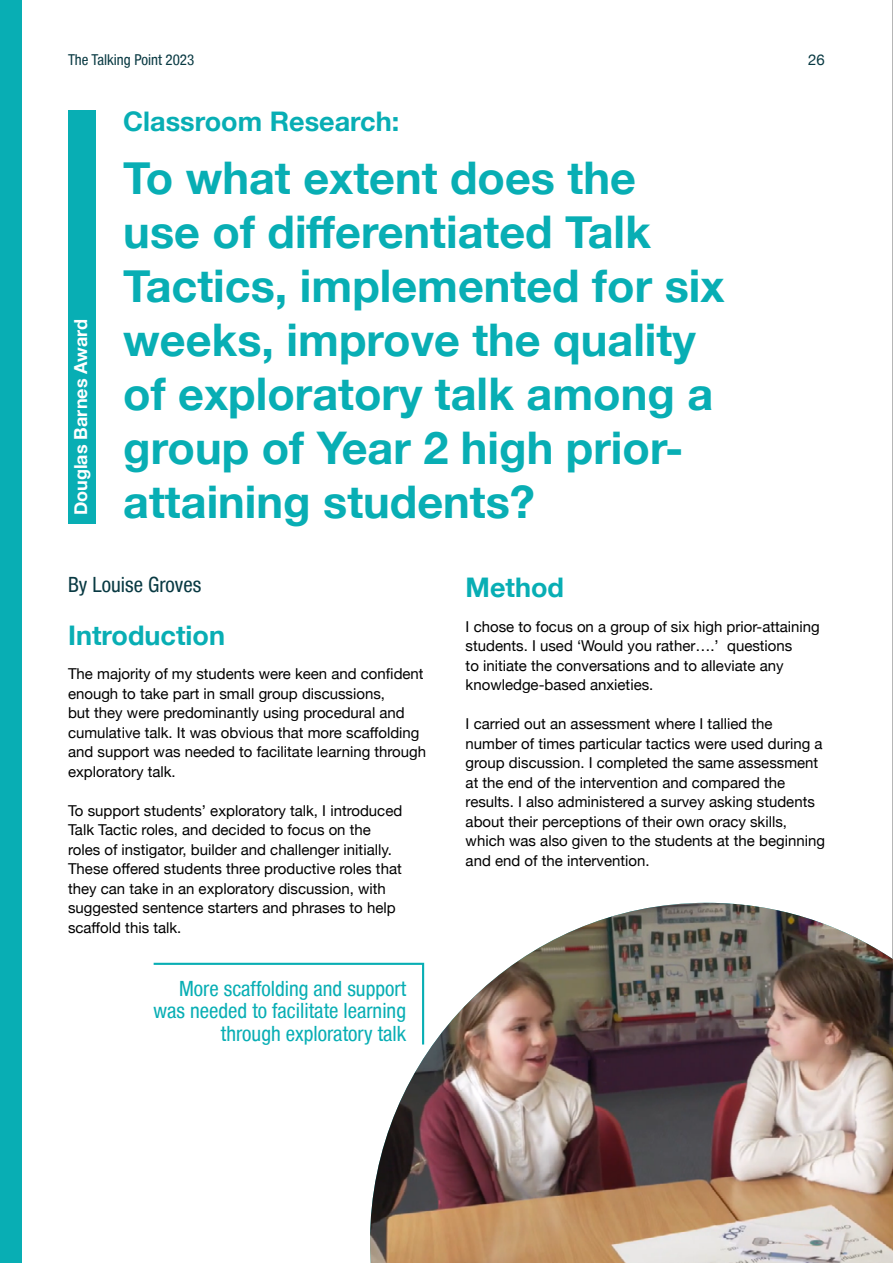
<style>
.page{position:relative;width:893px;height:1263px;background:#fff}
.page>*{position:absolute;margin:0;border:0;box-sizing:border-box;transform-origin:0 0}
.t1{font:700 45px/54px "Helvetica Neue";color:#08aeb4}
.t2{font:700 27px "Helvetica Neue";color:#08aeb4}
.t3{font:condensed 21px/22.5px "Helvetica Neue Condensed";color:#08aeb4;text-align:right}
.t4{font:condensed 21px "Helvetica Neue Condensed";color:#083942}
.t5{font:700 18px "Helvetica Neue";color:#fff}
.t6{font:15px/19.5px "Helvetica Neue";color:#000}
.t7{font:condensed 15px "Helvetica Neue Condensed";color:#083942}
.t8{font:15px "Helvetica Neue";color:#083942}
</style>
<div class="page">
<hr style="left:892px;top:0;width:1px;height:1263px;background:#706f6f">
<div style="left:0;top:0;width:22px;height:1263px;background:#08aeb4"></div>
<svg style="left:153px;top:962px;width:217px;height:3px"></svg>
<div style="left:68px;top:111px;width:28px;height:413px;background:#08aeb4"></div>
<img style="left:370px;top:903px;width:523px;height:360px">
<p class="t7" style="left:68px;top:51px;width:128px">The Talking Point 2023</p>
<p class="t8" style="left:808px;top:49px;width:18px">26</p>
<p class="t5" style="left:66px;top:515px;width:198px;rotate:-90deg">Douglas Barnes Award</p>
<h2 class="t2" style="left:123px;top:100px;width:277px">Classroom Research:</h2>
<h1 class="t1" style="left:123px;top:152px;width:603px">To what extent does the<br>use of differentiated Talk<br>Tactics, implemented for six weeks, improve the quality of exploratory talk among a group of Year 2 high prior&shy;attaining students?</h1>
<h3 class="t4" style="left:68px;top:572px;width:135px">By Louise Groves</h3>
<h2 class="t2" style="left:68px;top:614px;width:158px">Introduction</h2>
<p class="t6" style="left:68px;top:665px;width:360px">The majority of my students were keen and confident enough to take part in small group discussions,<br>but they were predominantly using procedural and cumulative talk. It was obvious that more scaffolding and support was needed to facilitate learning through exploratory talk.</p>
<p class="t6" style="left:68px;top:801px;width:336px">To support students’ exploratory talk, I introduced Talk Tactic roles, and decided to focus on the roles of instigator, builder and challenger initially.<br>These offered students three productive roles that they can take in an exploratory discussion, with suggested sentence starters and phrases to help scaffold this talk.</p>
<h3 class="t3" style="left:154px;top:977px;width:254px">More scaffolding and support was needed to facilitate learning through exploratory talk</h3>
<h2 class="t2" style="left:466px;top:566px;width:100px">Method</h2>
<p class="t6" style="left:466px;top:618px;width:356px">I chose to focus on a group of six high prior-attaining students. I used ‘Would you rather….’ questions<br>to initiate the conversations and to alleviate any knowledge-based anxieties.</p>
<p class="t6" style="left:466px;top:715px;width:361px">I carried out an assessment where I tallied the number of times particular tactics were used during a group discussion. I completed the same assessment at the end of the intervention and compared the results. I also administered a survey asking students about their perceptions of their own oracy skills, which was also given to the students at the beginning and end of the intervention.</p>
</div>
